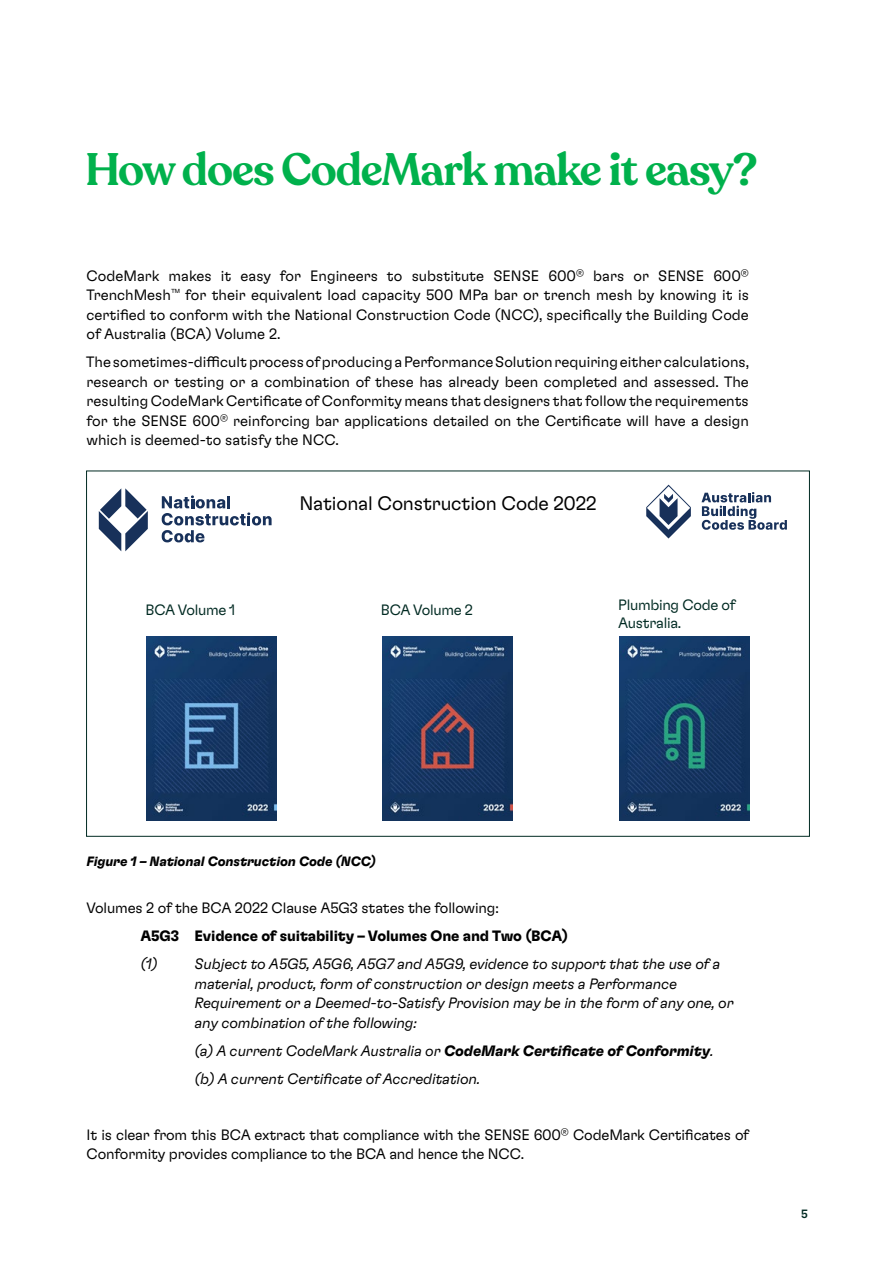
<style>
.page{position:relative;width:893px;height:1263px;background:#fff}
.page>*{position:absolute;margin:0;border:0;box-sizing:border-box;transform-origin:0 0}
.t1{font:600 45px "Recoleta";letter-spacing:-.025em;color:#00b14c}
.t2{font:300 19.5px "GT Flexa";letter-spacing:-.01em;color:#000}
.t3{font:300 15px/19.5px "GT Flexa";letter-spacing:-.01em;color:#000;text-align:justify}
.t4{font:italic 300 15px/19.5px "GT Flexa";letter-spacing:-.01em;color:#000}
.t5{font:700 15px "GT Flexa";letter-spacing:-.01em;color:#000}
.t6{font:300 15px/18px "GT Flexa";letter-spacing:-.02em;color:#002a22}
.t7{font:italic 700 13.5px "GT Flexa";letter-spacing:-.01em;color:#000}
.t8{font:500 12px "GT Flexa";color:#002a22}
.s1{font-weight:700}
</style>
<div class="page">
<img style="left:147px;top:636px;width:130px;height:184px">
<img style="left:383px;top:636px;width:130px;height:184px">
<img style="left:619px;top:636px;width:130px;height:184px">
<svg style="left:162px;top:495px;width:110px;height:47px"></svg>
<svg style="left:99px;top:488px;width:49px;height:63px"></svg>
<svg style="left:646px;top:485px;width:45px;height:53px"></svg>
<svg style="left:701px;top:492px;width:86px;height:38px"></svg>
<h1 class="t1" style="left:85px;top:142px;width:674px">How does CodeMark make it easy?</h1>
<p class="t3" style="left:87px;top:265px;width:664px">CodeMark makes it easy for Engineers to substitute SENSE 600<sup>®</sup> bars or SENSE 600<sup>® </sup>TrenchMesh<sup>™</sup> for their equivalent load capacity 500 MPa bar or trench mesh by knowing it is certified to conform with the National Construction Code (NCC), specifically the Building Code of Australia (BCA) Volume 2.</p>
<p class="t3" style="left:86px;top:352px;width:664px">The sometimes-difficult process of producing a Performance Solution requiring either calculations, research or testing or a combination of these has already been completed and assessed. The resulting CodeMark Certificate of Conformity means that designers that follow the requirements for the SENSE 600<sup>®</sup> reinforcing bar applications detailed on the Certificate will have a design which is deemed-to satisfy the NCC.</p>
<h2 class="t2" style="left:299px;top:491px;width:299px">National Construction Code 2022</h2>
<p class="t6" style="left:146px;top:601px;width:91px">BCA Volume 1</p>
<p class="t6" style="left:381px;top:601px;width:94px">BCA Volume 2</p>
<p class="t6" style="left:618px;top:596px;width:119px">Plumbing Code of<br>Australia.</p>
<p class="t7" style="left:87px;top:852px;width:291px">Figure 1 – National Construction Code (NCC)</p>
<p class="t3" style="left:87px;top:897px;width:414px">Volumes 2 of the BCA 2022 Clause A5G3 states the following:</p>
<p class="t5" style="left:141px;top:926px;width:429px">A5G3 Evidence of suitability – Volumes One and Two (BCA)</p>
<p class="t4" style="left:141px;top:953px;width:19px">(1)</p>
<p class="t4" style="left:195px;top:953px;width:541px">Subject to A5G5, A5G6, A5G7 and A5G9, evidence to support that the use of a material, product, form of construction or design meets a Performance Requirement or a Deemed-to-Satisfy Provision may be in the form of any one, or any combination of the following:</p>
<p class="t4" style="left:195px;top:1036px;width:520px;line-height:28px">(a) A current CodeMark Australia or <span class="s1">CodeMark Certificate of Conformity</span>. (b) A current Certificate of Accreditation.</p>
<p class="t3" style="left:87px;top:1124px;width:664px">It is clear from this BCA extract that compliance with the SENSE 600<sup>®</sup> CodeMark Certificates of<br>Conformity provides compliance to the BCA and hence the NCC.</p>
<p class="t8" style="left:801px;top:1206px;width:8px">5</p>
</div>
